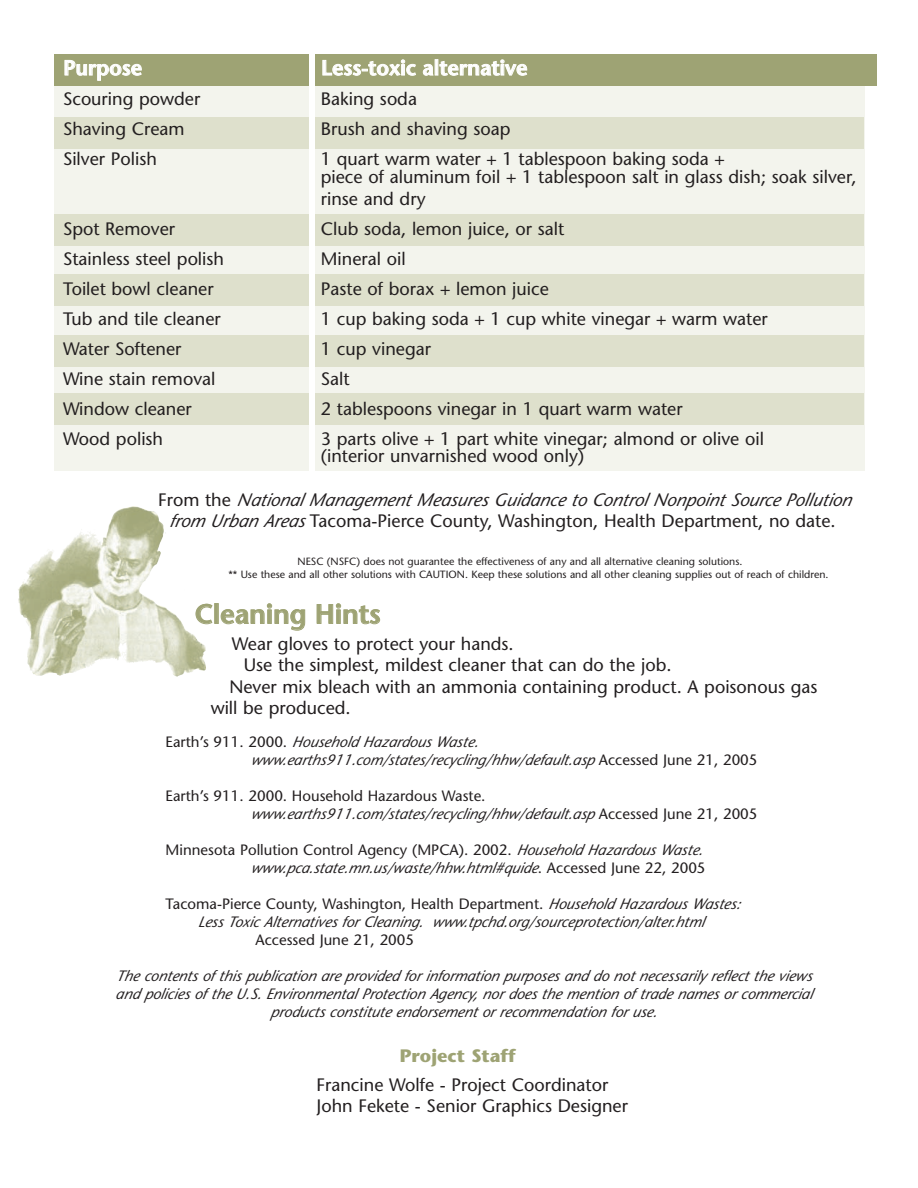
<style>
.page{position:relative;width:918px;height:1188px;background:#fff}
.page>*{position:absolute;margin:0;border:0;box-sizing:border-box;transform-origin:0 0}
.t1{font:600 27px "Stone Sans";color:#9ea374}
.t2{font:600 21px "Stone Sans";color:#fff}
.t3{font:18px/17.7px "Stone Sans";color:#231f20}
.t4{font:italic 18px/21.6px "Stone Sans";color:#231f20;text-align:center}
.t5{font:700 18px "Stone Sans";color:#9ea374}
.t6{font:italic 15px/18px "Stone Sans";color:#231f20;text-align:center}
.t7{font:15px/18px "Stone Sans";color:#231f20}
.t8{font:10.5px/12.6px "Stone Sans";color:#231f20}
.s1{font-style:normal}
.s2{font-style:italic}
</style>
<div class="page">
<div style="left:54px;top:54px;width:810px;height:417px;background:#f3f4ed"></div>
<div style="left:54px;top:117px;width:810px;height:31px;background:#dee0cc"></div>
<div style="left:54px;top:393px;width:810px;height:31px;background:#dee0cc"></div>
<div style="left:54px;top:274px;width:810px;height:32px;background:#dee0cc"></div>
<div style="left:54px;top:335px;width:810px;height:31px;background:#dee0cc"></div>
<div style="left:54px;top:214px;width:810px;height:32px;background:#dee0cc"></div>
<div style="left:54px;top:54px;width:822px;height:31px;background:#9ea374"></div>
<div style="left:309px;top:54px;width:6px;height:422px;background:#fff"></div>
<img style="left:106px;top:506px;width:100px;height:171px">
<p class="t2" style="left:63px;top:60px;width:80px">Purpose</p>
<p class="t2" style="left:321px;top:60px;width:208px">Less-toxic alternative</p>
<p class="t3" style="left:63px;top:92px;width:139px">Scouring powder</p>
<p class="t3" style="left:321px;top:92px;width:98px">Baking soda</p>
<p class="t3" style="left:63px;top:122px;width:123px">Shaving Cream</p>
<p class="t3" style="left:321px;top:122px;width:191px">Brush and shaving soap</p>
<p class="t3" style="left:63px;top:152px;width:95px">Silver Polish</p>
<p class="t3" style="left:321px;top:152px;width:537px">1 quart warm water + 1 tablespoon baking soda +<br>piece of aluminum foil + 1 tablespoon salt in glass dish; soak silver,</p>
<p class="t3" style="left:321px;top:192px;width:106px">rinse and dry</p>
<p class="t3" style="left:63px;top:222px;width:114px">Spot Remover</p>
<p class="t3" style="left:321px;top:222px;width:245px">Club soda, lemon juice, or salt</p>
<p class="t3" style="left:63px;top:252px;width:163px">Stainless steel polish</p>
<p class="t3" style="left:321px;top:252px;width:86px">Mineral oil</p>
<p class="t3" style="left:63px;top:282px;width:152px">Toilet bowl cleaner</p>
<p class="t3" style="left:321px;top:282px;width:230px">Paste of borax + lemon juice</p>
<p class="t3" style="left:63px;top:312px;width:159px">Tub and tile cleaner</p>
<p class="t3" style="left:321px;top:312px;width:449px">1 cup baking soda + 1 cup white vinegar + warm water</p>
<p class="t3" style="left:63px;top:342px;width:120px">Water Softener</p>
<p class="t3" style="left:321px;top:342px;width:112px">1 cup vinegar</p>
<p class="t3" style="left:63px;top:372px;width:154px">Wine stain removal</p>
<p class="t3" style="left:321px;top:372px;width:30px">Salt</p>
<p class="t3" style="left:63px;top:402px;width:130px">Window cleaner</p>
<p class="t3" style="left:321px;top:402px;width:363px">2 tablespoons vinegar in 1 quart warm water</p>
<p class="t3" style="left:63px;top:432px;width:102px">Wood polish</p>
<p class="t3" style="left:321px;top:432px;width:445px">3 parts olive + 1 part white vinegar; almond or olive oil (interior unvarnished wood only)</p>
<p class="t4" style="left:158px;top:491px;width:698px"><span class="s1">F r o m t h e</span> National Management Measures Guidance to Control Nonpoint Source Pollution from Urban Areas <span class="s1">Tacoma-Pierce County, Washington, Health Department, no date.</span></p>
<p class="t8" style="left:228px;top:556px;width:602px;text-indent:69px">NESC (NSFC) does not guarantee the effectiveness of any and all alternative cleaning solutions.<br>** Use these and all other solutions with CAUTION. Keep these solutions and all other cleaning supplies out of reach of children.</p>
<h1 class="t1" style="left:195px;top:604px;width:187px">Cleaning Hints</h1>
<p class="t3" style="left:232px;top:636px;width:283px">Wear gloves to protect your hands.</p>
<p class="t3" style="left:244px;top:658px;width:429px">Use the simplest, mildest cleaner that can do the job.</p>
<p class="t3" style="left:229px;top:680px;width:590px">Never mix bleach with an ammonia containing product. A poisonous gas</p>
<p class="t3" style="left:211px;top:701px;width:142px">will be produced.</p>
<p class="t6" style="left:251px;top:735px;width:508px;text-align:left;text-indent:-85px"><span class="s1">Earth’s 911. 2000.</span> Household Hazardous Waste. www.earths911.com/states/recycling/hhw/default.asp <span class="s1">Accessed June 21, 2005</span></p>
<p class="t7" style="left:251px;top:789px;width:508px;text-indent:-85px">Earth’s 911. 2000. Household Hazardous Waste. <span class="s2">www.earths911.com/states/recycling/hhw/default.asp</span> Accessed June 21, 2005</p>
<p class="t6" style="left:166px;top:843px;width:542px;text-align:right"><span class="s1">Minnesota Pollution Control Agency (MPCA). 2002.</span> Household Hazardous Waste. www.pca.state.mn.us/waste/hhw.html#quide<span class="s1">. Accessed June 22, 2005</span></p>
<p class="t6" style="left:166px;top:897px;width:579px"><span class="s1">Tacoma-Pierce County, Washington, Health Department.</span> Household Hazardous Wastes:<br>Less Toxic Alternatives for Cleaning. www.tpchd.org/sourceprotection/alter.html</p>
<p class="t7" style="left:256px;top:933px;width:160px">Accessed June 21, 2005</p>
<p class="t6" style="left:115px;top:969px;width:701px">The contents of this publication are provided for information purposes and do not necessarily reflect the views and policies of the U.S. Environmental Protection Agency, nor does the mention of trade names or commercial products constitute endorsement or recommendation for use.</p>
<p class="t5" style="left:400px;top:1048px;width:117px">Project Staff</p>
<p class="t3" style="left:316px;top:1076px;width:313px;line-height:21.6px">Francine Wolfe - Project Coordinator<br>John Fekete - Senior Graphics Designer</p>
</div>
